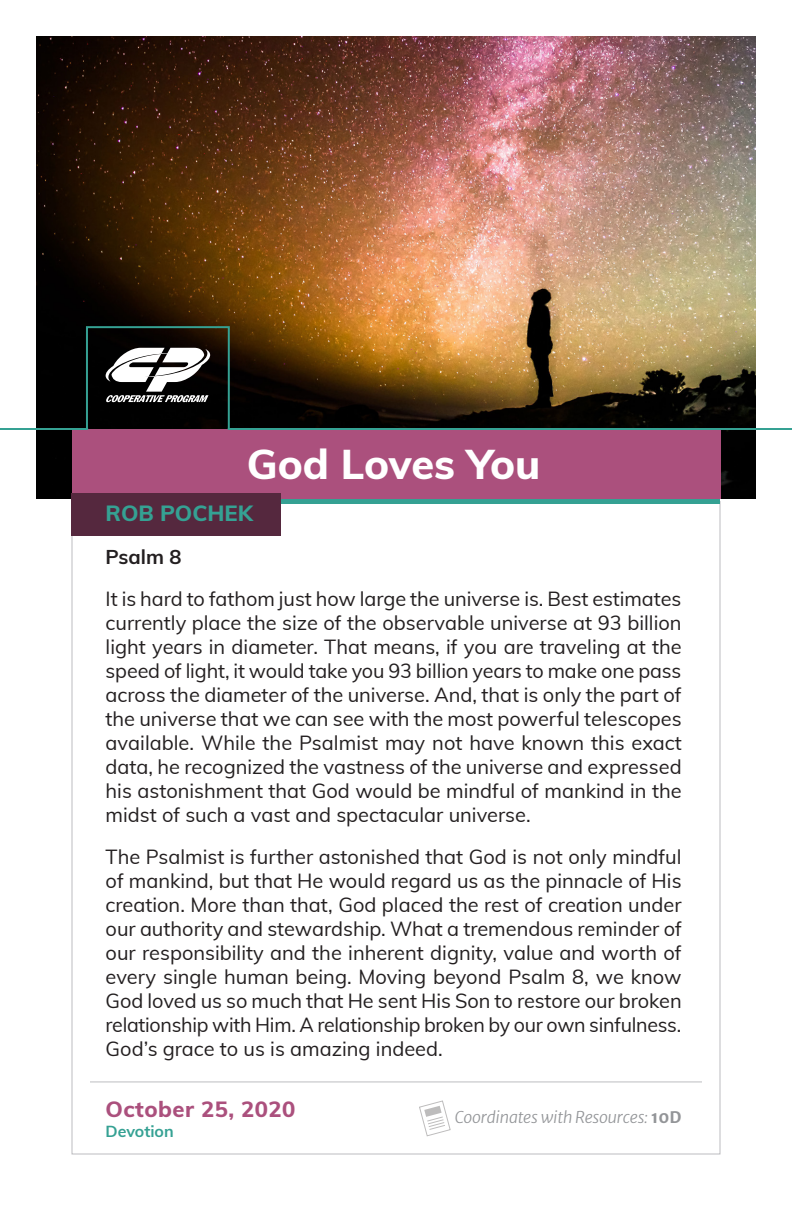
<style>
.page{position:relative;width:792px;height:1224px;background:#fff}
.page>*{position:absolute;margin:0;border:0;box-sizing:border-box;transform-origin:0 0}
.t1{font:800 41.6px "Muli";letter-spacing:-.005em;color:#fff}
.t2{font:800 22px "Muli";letter-spacing:.02em;color:#ab507d}
.t3{font:800 22px "Muli";color:#35a193}
.t4{font:20px/24px "Muli";color:#231f20;text-align:justify}
.t5{font:700 20px "Muli";color:#231f20}
.t6{font:italic 300 16px "Merriweather Sans";letter-spacing:-.01em;color:#939598}
.t7{font:700 16px "Muli";color:#35a193}
.s1{font-weight:700;font-style:normal}
</style>
<div class="page">
<div style="left:72px;top:501px;width:648px;height:653px;background:#fff;border:1px solid #bcbdc0"></div>
<img style="left:37px;top:36px;width:719px;height:463px">
<div style="left:86px;top:326px;width:144px;height:119px;border:2px solid #35a193"></div>
<div style="left:72px;top:429px;width:648px;height:70px;background:#ab507d"></div>
<div style="left:72px;top:499px;width:648px;height:5px;background:#35a193"></div>
<div style="left:72px;top:493px;width:209px;height:42px;background:#55283e"></div>
<svg style="left:105px;top:348px;width:105px;height:54px"></svg>
<hr style="left:90px;top:1081px;width:612px;height:1px;background:#bcbdc0">
<svg style="left:419px;top:1100px;width:32px;height:37px"></svg>
<hr style="left:0;top:428px;width:88px;height:2px;background:#35a193">
<hr style="left:228px;top:428px;width:564px;height:2px;background:#35a193">
<h1 class="t1" style="left:247px;top:434px;width:295px">God Loves You</h1>
<p class="t3" style="left:106px;top:497px;width:149px">ROB POCHEK</p>
<p class="t5" style="left:106px;top:543px;width:78px">Psalm 8</p>
<p class="t4" style="left:106px;top:586px;width:578px">It is hard to fathom just how large the universe is. Best estimates currently place the size of the observable universe at 93 billion light years in diameter. That means, if you are traveling at the speed of light, it would take you 93 billion years to make one pass across the diameter of the universe. And, that is only the part of the universe that we can see with the most powerful telescopes available. While the Psalmist may not have known this exact data, he recognized the vastness of the universe and expressed his astonishment that God would be mindful of mankind in the midst of such a vast and spectacular universe.</p>
<p class="t4" style="left:106px;top:844px;width:578px">The Psalmist is further astonished that God is not only mindful of mankind, but that He would regard us as the pinnacle of His creation. More than that, God placed the rest of creation under our authority and stewardship. What a tremendous reminder of our responsibility and the inherent dignity, value and worth of every single human being. Moving beyond Psalm 8, we know God loved us so much that He sent His Son to restore our broken relationship with Him. A relationship broken by our own sinfulness.<br>God’s grace to us is amazing indeed.</p>
<p class="t2" style="left:106px;top:1092px;width:191px">October 25, 2020</p>
<p class="t6" style="left:455px;top:1107px;width:228px">Coordinates with Resources: <span class="s1">10D</span></p>
<p class="t7" style="left:106px;top:1120px;width:70px">Devotion</p>
</div>
